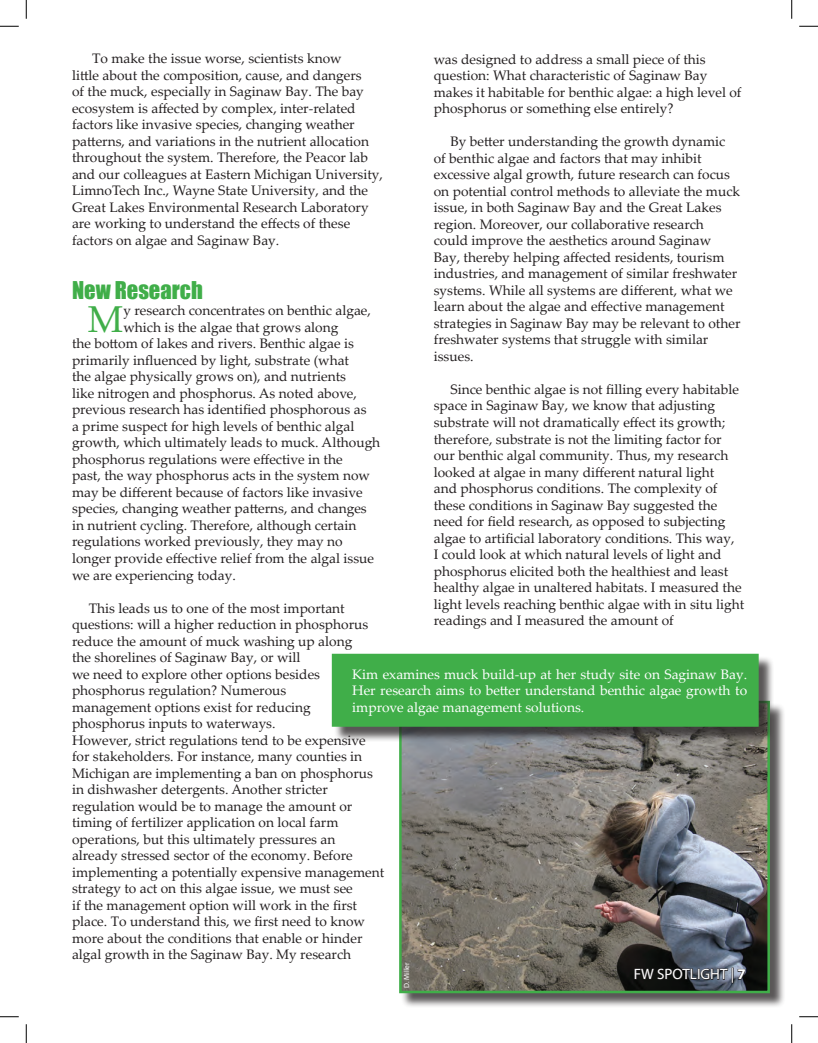
<style>
.page{position:relative;width:818px;height:1043px;background:#fff}
.page>*{position:absolute;margin:0;border:0;box-sizing:border-box;transform-origin:0 0}
.t1{font:37.5px "Palatino Linotype";color:#40ae49}
.t2{font:22.5px "Impact";color:#40ae49}
.t3{font:15px "Myriad Pro";color:#fff}
.t4{font:13.75px/16.5px "Palatino Linotype";color:#231f20}
.t5{font:13.75px/16.5px "Palatino Linotype";color:#fff;text-align:justify}
.t6{font:7.5px "Myriad Pro";color:#fff}
.s1{font-weight:700}
</style>
<div class="page">
<div style="left:401px;top:702px;width:384px;height:306px;background:#231f20;opacity:.75"></div>
<img style="left:402px;top:742px;width:364px;height:248px">
<div style="left:399px;top:700px;width:370px;height:293px;border:2px solid #40ae49"></div>
<div style="left:333px;top:655px;width:441px;height:87px;background:#231f20;opacity:.75"></div>
<div style="left:332px;top:653px;width:426px;height:73px;background:#40ae49;border:1px solid #40ae49"></div>
<svg style="left:634px;top:960px;width:111px;height:26px;background:#353a42"></svg>
<svg style="left:0;top:25px;width:19px;height:2px"></svg>
<svg style="left:799px;top:25px;width:19px;height:2px"></svg>
<svg style="left:0;top:1016px;width:19px;height:1px"></svg>
<svg style="left:799px;top:1016px;width:19px;height:1px"></svg>
<svg style="left:25px;top:0;width:2px;height:19px"></svg>
<svg style="left:25px;top:1024px;width:2px;height:18px"></svg>
<svg style="left:791px;top:0;width:1px;height:19px"></svg>
<svg style="left:791px;top:1024px;width:1px;height:18px"></svg>
<p class="t4" style="left:72px;top:50px;width:312px;text-indent:20px">To make the issue worse, scientists know<br>little about the composition, cause, and dangers<br>of the muck, especially in Saginaw Bay. The bay ecosystem is affected by complex, inter-related factors like invasive species, changing weather patterns, and variations in the nutrient allocation throughout the system. Therefore, the Peacor lab and our colleagues at Eastern Michigan University, LimnoTech Inc., Wayne State University, and the Great Lakes Environmental Research Laboratory are working to understand the effects of these factors on algae and Saginaw Bay.</p>
<h2 class="t2" style="left:72px;top:272px;width:132px">New Research</h2>
<h1 class="t1" style="left:88px;top:292px;width:37px">M</h1>
<p class="t4" style="left:123px;top:302px;width:249px">y research concentrates on benthic algae,</p>
<p class="t4" style="left:434px;top:50px;width:309px">was designed to address a small piece of this question: What characteristic of Saginaw Bay makes it habitable for benthic algae: a high level of phosphorus or something else entirely?</p>
<p class="t4" style="left:434px;top:133px;width:308px;text-indent:17px">By better understanding the growth dynamic of benthic algae and factors that may inhibit excessive algal growth, future research can focus on potential control methods to alleviate the muck issue, in both Saginaw Bay and the Great Lakes region. Moreover, our collaborative research could improve the aesthetics around Saginaw Bay, thereby helping affected residents, tourism industries, and management of similar freshwater systems. While all systems are different, what we learn about the algae and effective management strategies in Saginaw Bay may be relevant to other freshwater systems that struggle with similar issues.</p>
<p class="t4" style="left:434px;top:380px;width:312px;text-indent:17px">Since benthic algae is not filling every habitable space in Saginaw Bay, we know that adjusting substrate will not dramatically effect its growth; therefore, substrate is not the limiting factor for our benthic algal community. Thus, my research looked at algae in many different natural light<br>and phosphorus conditions. The complexity of these conditions in Saginaw Bay suggested the need for field research, as opposed to subjecting algae to artificial laboratory conditions. This way,<br>I could look at which natural levels of light and phosphorus elicited both the healthiest and least healthy algae in unaltered habitats. I measured the light levels reaching benthic algae with in situ light readings and I measured the amount of</p>
<p class="t5" style="left:352px;top:665px;width:396px">Kim examines muck build-up at her study site on Saginaw Bay.<br>Her research aims to better understand benthic algae growth to improve algae management solutions.</p>
<p class="t4" style="left:123px;top:318px;width:216px">which is the algae that grows along</p>
<p class="t4" style="left:72px;top:335px;width:283px">the bottom of lakes and rivers. Benthic algae is</p>
<p class="t4" style="left:72px;top:351px;width:278px">primarily influenced by light, substrate (what</p>
<p class="t4" style="left:72px;top:368px;width:275px">the algae physically grows on), and nutrients</p>
<p class="t4" style="left:72px;top:384px;width:286px">like nitrogen and phosphorus. As noted above,</p>
<p class="t4" style="left:72px;top:401px;width:296px">previous research has identified phosphorous as</p>
<p class="t4" style="left:72px;top:417px;width:284px">a prime suspect for high levels of benthic algal</p>
<p class="t4" style="left:72px;top:434px;width:310px">growth, which ultimately leads to muck. Although</p>
<p class="t4" style="left:72px;top:450px;width:272px">phosphorus regulations were effective in the</p>
<p class="t4" style="left:72px;top:467px;width:299px">past, the way phosphorus acts in the system now</p>
<p class="t4" style="left:72px;top:483px;width:292px">may be different because of factors like invasive</p>
<p class="t4" style="left:72px;top:500px;width:296px">species, changing weather patterns, and changes</p>
<p class="t4" style="left:72px;top:516px;width:286px">in nutrient cycling. Therefore, although certain</p>
<p class="t4" style="left:72px;top:533px;width:272px">regulations worked previously, they may no</p>
<p class="t4" style="left:72px;top:549px;width:303px">longer provide effective relief from the algal issue</p>
<p class="t4" style="left:72px;top:566px;width:165px">we are experiencing today.</p>
<p class="t4" style="left:72px;top:599px;width:314px;text-indent:17px">This leads us to one of the most important questions: will a higher reduction in phosphorus reduce the amount of muck washing up along<br>the shorelines of Saginaw Bay, or will<br>we need to explore other options besides phosphorus regulation? Numerous<br>management options exist for reducing phosphorus inputs to waterways.<br>However, strict regulations tend to be expensive for stakeholders. For instance, many counties in Michigan are implementing a ban on phosphorus in dishwasher detergents. Another stricter regulation would be to manage the amount or timing of fertilizer application on local farm operations, but this ultimately pressures an already stressed sector of the economy. Before implementing a potentially expensive management strategy to act on this algae issue, we must see<br>if the management option will work in the first place. To understand this, we first need to know more about the conditions that enable or hinder algal growth in the Saginaw Bay. My research</p>
<p class="t6" style="left:402px;top:988px;width:27px;rotate:-90deg">D. Miller</p>
<p class="t3" style="left:634px;top:964px;width:113px">FW SPOTLIGHT | <span class="s1">7</span></p>
</div>
